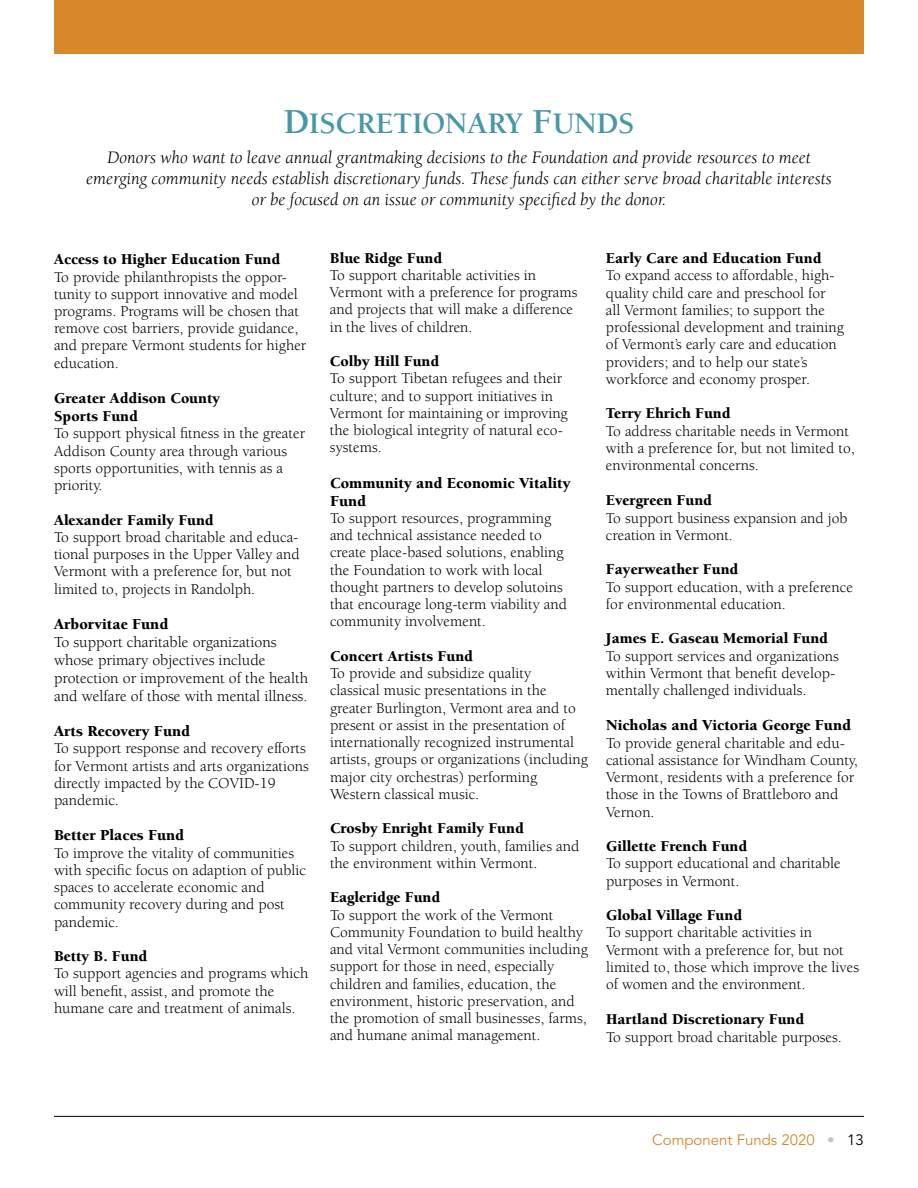
<style>
.page{position:relative;width:918px;height:1188px;background:#fff}
.page>*{position:absolute;margin:0;border:0;box-sizing:border-box;transform-origin:0 0}
.t1{font:30.6px "Berkeley Std Bold SC850";letter-spacing:-.01em;color:#4697a8}
.t2{font:italic 18px/21px "Berkeley Std";color:#000;text-align:center}
.t3{font:15.75px/18px "Berkeley Std";color:#000}
.t4{font:900 15.75px/18px "Berkeley Std";color:#000}
.t5{font:15.45px/17.2px "Berkeley Std";color:#000}
.t6{font:900 15.45px/18px "Berkeley Std";color:#000}
.t7{font:15px "Avenir LT Std";color:#d8872a}
.s1{font-size:36px}
.s2{color:#c0c6d3}
.s3{color:#000}
</style>
<div class="page">
<hr style="left:54px;top:1116px;width:810px;height:1px;background:#000">
<div style="left:54px;top:0;width:810px;height:54px;background:#d8872a"></div>
<h1 class="t1" style="left:283px;top:107px;width:353px"><span class="s1">D</span>ISCRETIONARY <span class="s1">F</span>UNDS</h1>
<p class="t2" style="left:86px;top:148px;width:747px">Donors who want to leave annual grantmaking decisions to the Foundation and provide resources to meet emerging community needs establish discretionary funds. These funds can either serve broad charitable interests or be focused on an issue or community specified by the donor.</p>
<p class="t6" style="left:54px;top:251px;width:228px">Access to Higher Education Fund</p>
<p class="t5" style="left:54px;top:268px;width:254px">To provide philanthropists the oppor&shy;tunity to support innovative and model programs. Programs will be chosen that remove cost barriers, provide guidance, and prepare Vermont students for higher education.</p>
<p class="t6" style="left:54px;top:389px;width:168px">Greater Addison County<br>Sports Fund</p>
<p class="t5" style="left:54px;top:425px;width:253px">To support physical fitness in the greater<br>Addison County area through various sports opportunities, with tennis as a priority.</p>
<p class="t6" style="left:54px;top:511px;width:161px">Alexander Family Fund</p>
<p class="t5" style="left:54px;top:529px;width:247px">To support broad charitable and educa&shy;tional purposes in the Upper Valley and Vermont with a preference for, but not limited to, projects in Randolph.</p>
<p class="t4" style="left:54px;top:615px;width:116px">Arborvitae Fund</p>
<p class="t3" style="left:54px;top:633px;width:256px">To support charitable organizations whose primary objectives include protection or improvement of the health and welfare of those with mental illness.</p>
<p class="t4" style="left:54px;top:722px;width:138px">Arts Recovery Fund</p>
<p class="t5" style="left:54px;top:740px;width:256px">To support response and recovery efforts for Vermont artists and arts organizations directly impacted by the COVID-19 pandemic.</p>
<p class="t4" style="left:54px;top:827px;width:132px">Better Places Fund</p>
<p class="t5" style="left:54px;top:844px;width:254px">To improve the vitality of communities with specific focus on adaption of public spaces to accelerate economic and community recovery during and post pandemic.</p>
<p class="t6" style="left:54px;top:947px;width:95px">Betty B. Fund</p>
<p class="t5" style="left:54px;top:965px;width:256px">To support agencies and programs which will benefit, assist, and promote the humane care and treatment of animals.</p>
<p class="t6" style="left:330px;top:249px;width:114px">Blue Ridge Fund</p>
<p class="t5" style="left:330px;top:267px;width:249px">To support charitable activities in Vermont with a preference for programs and projects that will make a difference in the lives of children.</p>
<p class="t6" style="left:330px;top:352px;width:111px">Colby Hill Fund</p>
<p class="t5" style="left:330px;top:370px;width:239px">To support Tibetan refugees and their culture; and to support initiatives in Vermont for maintaining or improving the biological integrity of natural eco&shy;systems.</p>
<p class="t4" style="left:330px;top:474px;width:242px">Community and Economic Vitality<br>Fund</p>
<p class="t5" style="left:330px;top:510px;width:239px">To support resources, programming and technical assistance needed to create place-based solutions, enabling the Foundation to work with local thought partners to develop solutoins that encourage long-term viability and community involvement.</p>
<p class="t6" style="left:330px;top:647px;width:145px">Concert Artists Fund</p>
<p class="t5" style="left:330px;top:665px;width:260px">To provide and subsidize quality<br>classical music presentations in the greater Burlington, Vermont area and to present or assist in the presentation of internationally recognized instrumental artists, groups or organizations (including major city orchestras) performing Western classical music.</p>
<p class="t6" style="left:330px;top:820px;width:195px">Crosby Enright Family Fund</p>
<p class="t5" style="left:330px;top:837px;width:251px">To support children, youth, families and the environment within Vermont.</p>
<p class="t6" style="left:330px;top:889px;width:112px">Eagleridge Fund</p>
<p class="t5" style="left:330px;top:906px;width:259px">To support the work of the Vermont Community Foundation to build healthy and vital Vermont communities including support for those in need, especially children and families, education, the environment, historic preservation, and the promotion of small businesses, farms, and humane animal management.</p>
<p class="t6" style="left:606px;top:249px;width:217px">Early Care and Education Fund</p>
<p class="t5" style="left:606px;top:267px;width:239px">To expand access to affordable, high&shy;quality child care and preschool for all Vermont families; to support the professional development and training of Vermont’s early care and education providers; and to help our state’s workforce and economy prosper.</p>
<p class="t6" style="left:606px;top:405px;width:126px">Terry Ehrich Fund</p>
<p class="t5" style="left:606px;top:422px;width:250px">To address charitable needs in Vermont with a preference for, but not limited to, environmental concerns.</p>
<p class="t6" style="left:606px;top:492px;width:108px">Evergreen Fund</p>
<p class="t5" style="left:606px;top:509px;width:243px">To support business expansion and job creation in Vermont.</p>
<p class="t6" style="left:606px;top:561px;width:134px">Fayerweather Fund</p>
<p class="t5" style="left:606px;top:578px;width:249px">To support education, with a preference for environmental education.</p>
<p class="t6" style="left:606px;top:630px;width:224px">James E. Gaseau Memorial Fund</p>
<p class="t5" style="left:606px;top:647px;width:234px">To support services and organizations within Vermont that benefit develop&shy;mentally challenged individuals.</p>
<p class="t4" style="left:606px;top:717px;width:247px">Nicholas and Victoria George Fund</p>
<p class="t5" style="left:606px;top:734px;width:253px">To provide general charitable and edu&shy;cational assistance for Windham County, Vermont, residents with a preference for those in the Towns of Brattleboro and Vernon.</p>
<p class="t6" style="left:606px;top:837px;width:143px">Gillette French Fund</p>
<p class="t5" style="left:606px;top:855px;width:236px">To support educational and charitable purposes in Vermont.</p>
<p class="t6" style="left:606px;top:906px;width:138px">Global Village Fund</p>
<p class="t5" style="left:606px;top:924px;width:255px">To support charitable activities in Vermont with a preference for, but not limited to, those which improve the lives of women and the environment.</p>
<p class="t6" style="left:606px;top:1011px;width:200px">Hartland Discretionary Fund</p>
<p class="t5" style="left:606px;top:1028px;width:237px">To support broad charitable purposes.</p>
<p class="t7" style="left:652px;top:1132px;width:213px">Component Funds 2020 <span class="s2">•</span> <span class="s3">13</span></p>
</div>
